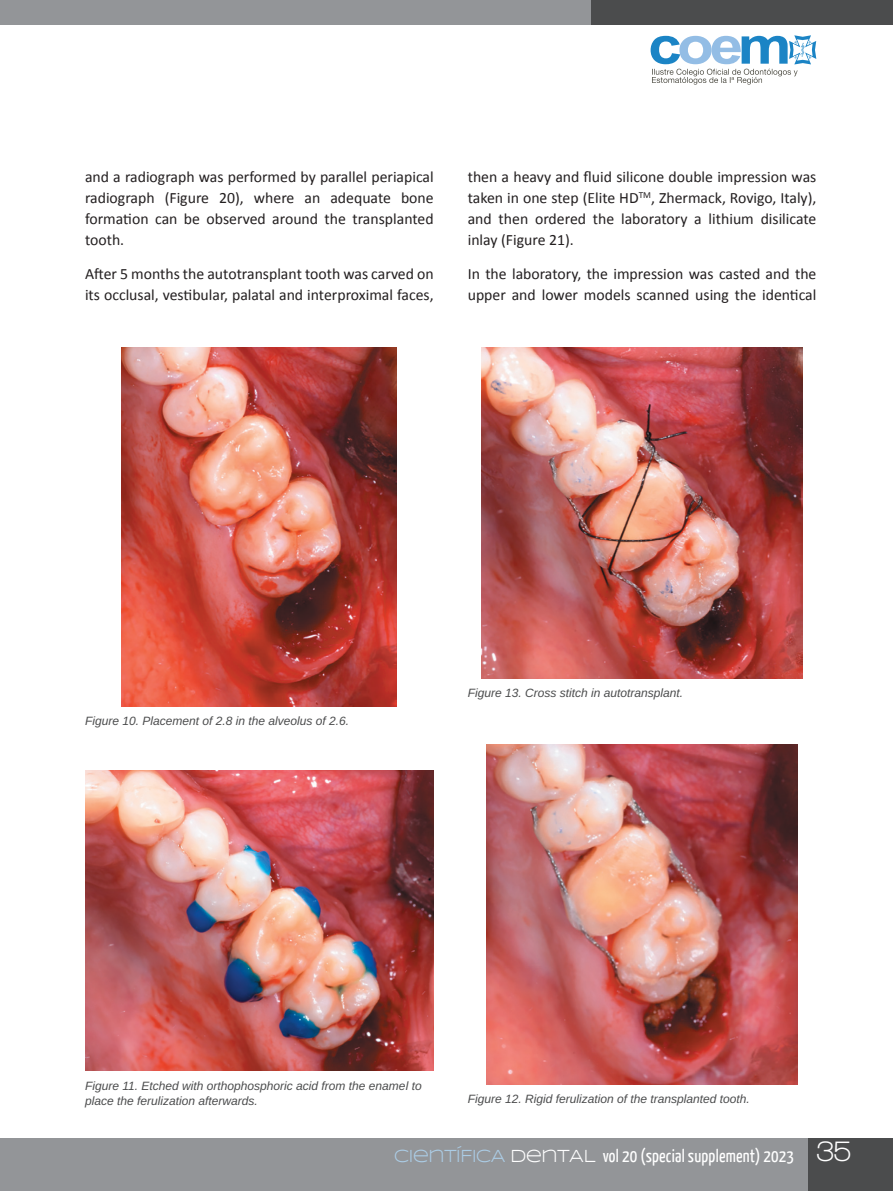
<style>
.page{position:relative;width:893px;height:1191px;background:#fff}
.page>*{position:absolute;margin:0;border:0;box-sizing:border-box;transform-origin:0 0}
.t1{font:18px "Yanone Kaffeesatz";letter-spacing:.01em;color:#fff}
.t2{font:15.75px/21px "Calibri";color:#231f20;text-align:justify}
.t3{font:italic 12px/14.4px "Arimo";color:#4b4c4d}
.s1{font-family:"Syncopate";color:#abcce5}
.s2{font-family:"Syncopate"}
.s3{font-family:"Walkway";font-weight:700;font-size:30px}
</style>
<div class="page">
<div style="left:0;top:1138px;width:893px;height:53px;background:#939598"></div>
<div style="left:808px;top:1138px;width:85px;height:53px;background:#4b4c4d"></div>
<div style="left:0;top:0;width:893px;height:25px;background:#939598"></div>
<div style="left:591px;top:0;width:302px;height:25px;background:#4b4c4d"></div>
<svg style="left:651px;top:35px;width:165px;height:50px"></svg>
<img style="left:85px;top:771px;width:348px;height:299px">
<img style="left:487px;top:744px;width:310px;height:340px">
<img style="left:121px;top:347px;width:276px;height:359px">
<img style="left:481px;top:347px;width:322px;height:331px">
<p class="t2" style="left:85px;top:165px;width:350px">and a radiograph was performed by parallel periapical radiograph (Figure 20), where an adequate bone formation can be observed around the transplanted tooth.</p>
<p class="t2" style="left:85px;top:262px;width:350px">After 5 months the autotransplant tooth was carved on its occlusal, vestibular, palatal and interproximal faces,</p>
<p class="t2" style="left:468px;top:165px;width:350px">then a heavy and fluid silicone double impression was taken in one step (Elite HD<sup>TM</sup>, Zhermack, Rovigo, Italy), and then ordered the laboratory a lithium disilicate inlay (Figure 21).</p>
<p class="t2" style="left:468px;top:262px;width:350px">In the laboratory, the impression was casted and the upper and lower models scanned using the identical</p>
<p class="t3" style="left:85px;top:714px;width:266px">Figure 10. Placement of 2.8 in the alveolus of 2.6.</p>
<p class="t3" style="left:468px;top:686px;width:217px">Figure 13. Cross stitch in autotransplant.</p>
<p class="t3" style="left:85px;top:1079px;width:338px">Figure 11. Etched with orthophosphoric acid from the enamel to place the ferulization afterwards.</p>
<p class="t3" style="left:468px;top:1092px;width:284px">Figure 12. Rigid ferulization of the transplanted tooth.</p>
<p class="t1" style="left:394px;top:1144px;width:459px"><span class="s1">CIENTÍFICA</span> <span class="s2">DENTAL</span> vol 20 (special supplement) 2023 <span class="s3">35</span></p>
</div>
